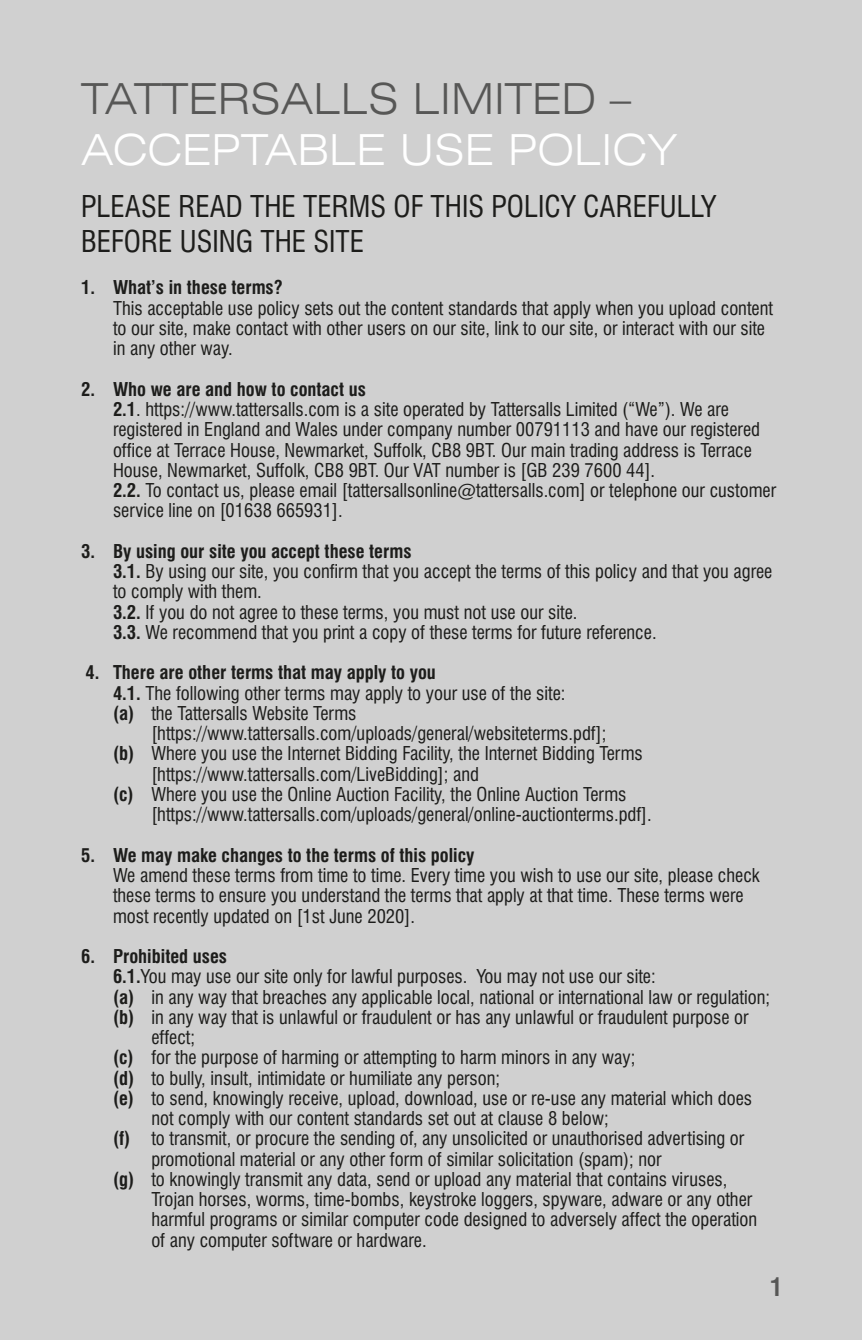
<style>
.page{position:relative;width:862px;height:1340px;background:#fff}
.page>*{position:absolute;margin:0;border:0;box-sizing:border-box;transform-origin:0 0}
.t1{font:300 expanded 42.75px "Swiss 721 BT";color:#575756}
.t2{font:300 expanded 42.75px "Swiss 721 BT";color:#fff}
.t3{font:condensed 29.25px/35.1px "Swiss 721 BT";color:#1d1d1b}
.t4{font:700 condensed 24.75px "Swiss 721 BT";color:#575756}
.t5{font:condensed 18.45px/20.2px "Swiss 721 BT";color:#1d1d1b}
.t6{font:700 condensed 18.45px "Swiss 721 BT";color:#1d1d1b}
.s1{font-weight:700}
</style>
<div class="page">
<div style="left:0;top:0;width:861px;height:1339px;background:#d0d0d0"></div>
<h1 class="t1" style="left:81px;top:73px;width:551px">TATTERSALLS LIMITED –</h1>
<h1 class="t2" style="left:81px;top:124px;width:598px">ACCEPTABLE USE POLICY</h1>
<h2 class="t3" style="left:81px;top:189px;width:636px">PLEASE READ THE TERMS OF THIS POLICY CAREFULLY<br>BEFORE USING THE SITE</h2>
<p class="t6" style="left:81px;top:277px;width:203px">1. What’s in these terms?</p>
<p class="t5" style="left:113px;top:298px;width:661px">This acceptable use policy sets out the content standards that apply when you upload content to our site, make contact with other users on our site, link to our site, or interact with our site in any other way.</p>
<p class="t5" style="left:113px;top:379px;width:664px;text-indent:-32px"><span class="s1">2. Who we are and how to contact us<br>2.1</span>. https://www.tattersalls.com is a site operated by Tattersalls Limited (“We”). We are registered in England and Wales under company number 00791113 and have our registered office at Terrace House, Newmarket, Suffolk, CB8 9BT. Our main trading address is Terrace House, Newmarket, Suffolk, CB8 9BT. Our VAT number is [GB 239 7600 44].<br><span class="s1">2.2.</span> To contact us, please email [tattersallsonline@tattersalls.com] or telephone our customer service line on [01638 665931].</p>
<p class="t5" style="left:113px;top:541px;width:660px;text-indent:-32px"><span class="s1">3. By using our site you accept these terms<br>3.1.</span> By using our site, you confirm that you accept the terms of this policy and that you agree to comply with them.<br><span class="s1">3.2.</span> If you do not agree to these terms, you must not use our site.<br><span class="s1">3.3.</span> We recommend that you print a copy of these terms for future reference.</p>
<p class="t5" style="left:113px;top:662px;width:454px;text-indent:-27px"><span class="s1">4. There are other terms that may apply to you<br>4.1.</span> The following other terms may apply to your use of the site: <span class="s1">(a)</span> the Tattersalls Website Terms</p>
<p class="t5" style="left:151px;top:723px;width:456px">[https://www.tattersalls.com/uploads/general/websiteterms.pdf];</p>
<p class="t5" style="left:113px;top:743px;width:531px"><span class="s1">(b)</span> Where you use the Internet Bidding Facility, the Internet Bidding Terms</p>
<p class="t5" style="left:151px;top:764px;width:329px">[https://www.tattersalls.com/LiveBidding]; and</p>
<p class="t5" style="left:113px;top:784px;width:514px"><span class="s1">(c)</span> Where you use the Online Auction Facility, the Online Auction Terms</p>
<p class="t5" style="left:151px;top:804px;width:501px">[https://www.tattersalls.com/uploads/general/online-auctionterms.pdf].</p>
<p class="t6" style="left:81px;top:844px;width:394px">5. We may make changes to the terms of this policy</p>
<p class="t5" style="left:113px;top:865px;width:648px">We amend these terms from time to time. Every time you wish to use our site, please check these terms to ensure you understand the terms that apply at that time. These terms were most recently updated on [1st June 2020].</p>
<p class="t6" style="left:81px;top:945px;width:147px">6. Prohibited uses</p>
<p class="t5" style="left:113px;top:966px;width:544px"><span class="s1">6.1.</span>You may use our site only for lawful purposes. You may not use our site:</p>
<p class="t5" style="left:113px;top:986px;width:658px"><span class="s1">(a)</span> in any way that breaches any applicable local, national or international law or regulation;</p>
<p class="t5" style="left:113px;top:1007px;width:636px"><span class="s1">(b)</span> in any way that is unlawful or fraudulent or has any unlawful or fraudulent purpose or</p>
<p class="t5" style="left:151px;top:1027px;width:45px">effect;</p>
<p class="t5" style="left:113px;top:1047px;width:523px"><span class="s1">(c)</span> for the purpose of harming or attempting to harm minors in any way;</p>
<p class="t5" style="left:113px;top:1067px;width:388px"><span class="s1">(d)</span> to bully, insult, intimidate or humiliate any person;</p>
<p class="t5" style="left:113px;top:1088px;width:640px"><span class="s1">(e)</span> to send, knowingly receive, upload, download, use or re-use any material which does</p>
<p class="t5" style="left:151px;top:1108px;width:458px">not comply with our content standards set out at clause 8 below;</p>
<p class="t5" style="left:113px;top:1128px;width:632px"><span class="s1">(f)</span> to transmit, or procure the sending of, any unsolicited or unauthorised advertising or</p>
<p class="t5" style="left:151px;top:1148px;width:511px">promotional material or any other form of similar solicitation (spam); nor</p>
<p class="t5" style="left:113px;top:1169px;width:615px"><span class="s1">(g)</span> to knowingly transmit any data, send or upload any material that contains viruses,</p>
<p class="t5" style="left:151px;top:1189px;width:602px">Trojan horses, worms, time-bombs, keystroke loggers, spyware, adware or any other</p>
<p class="t5" style="left:151px;top:1209px;width:607px">harmful programs or similar computer code designed to adversely affect the operation</p>
<p class="t5" style="left:151px;top:1229px;width:277px">of any computer software or hardware.</p>
<h3 class="t4" style="left:769px;top:1272px;width:14px">1</h3>
</div>
